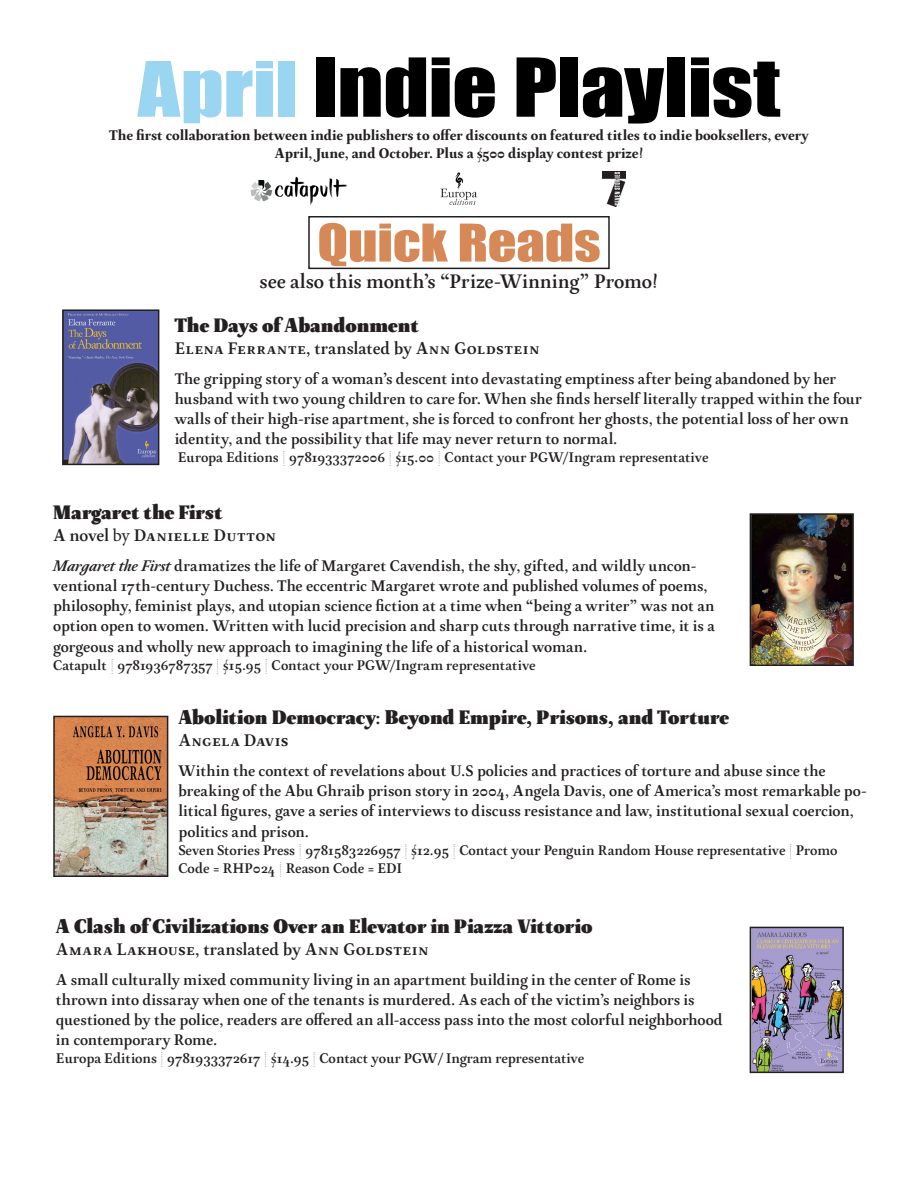
<style>
.page{position:relative;width:918px;height:1188px;background:#fff}
.page>*{position:absolute;margin:0;border:0;box-sizing:border-box;transform-origin:0 0}
.t1{font:75px "Impact";letter-spacing:-.01em;color:#000;scale:1.18 1}
.t2{font:48px "Impact";letter-spacing:-.005em;color:#d68856;scale:1.18 1}
.t3{font:900 21px "Neftali Pro";letter-spacing:-.01em;color:#231f20}
.t4{font:21px "Neftali Pro";color:#231f20}
.t5{font:18px "Neftali Pro";letter-spacing:-.015em;color:#231f20}
.t6{font:16.5px/19.8px "Neftali Pro";letter-spacing:-.005em;color:#231f20}
.t7{font:15px/18px "Neftali Pro";color:#231f20}
.t8{font:700 15px/18px "Neftali Pro";color:#231f20;text-align:center}
.s1{font-size:70.5px;color:#9ad5f1}
.s2{font-family:"Minion Pro"}
.s3{font-style:italic}
.s4{font-weight:400}
</style>
<div class="page">
<div style="left:308px;top:216px;width:302px;height:53px;border:2px solid #231f20"></div>
<img style="left:250px;top:176px;width:97px;height:29px">
<img style="left:440px;top:172px;width:37px;height:33px">
<img style="left:602px;top:171px;width:24px;height:36px">
<img style="left:753px;top:516px;width:98px;height:147px">
<div style="left:750px;top:513px;width:104px;height:153px;border:2px solid #231f20"></div>
<img style="left:65px;top:312px;width:91px;height:150px">
<div style="left:62px;top:309px;width:97px;height:156px;border:2px solid #231f20"></div>
<img style="left:753px;top:930px;width:88px;height:140px">
<div style="left:750px;top:927px;width:94px;height:146px;border:2px solid #231f20"></div>
<img style="left:56px;top:719px;width:109px;height:155px">
<div style="left:53px;top:716px;width:115px;height:161px;border:2px solid #231f20"></div>
<p class="t1" style="left:138px;top:29px;width:546px"><span class="s1">April</span> Indie Playlist</p>
<p class="t8" style="left:109px;top:126px;width:701px">The first collaboration between indie publishers to offer discounts on featured titles to indie booksellers, every<br>April, June, and October. Plus a $500 display contest prize!</p>
<p class="t2" style="left:317px;top:205px;width:242px">Quick Reads</p>
<p class="t4" style="left:260px;top:267px;width:400px">see also this month’s “Prize-Winning” Promo!</p>
<p class="t3" style="left:175px;top:311px;width:246px">The Days of Abandonment</p>
<p class="t5" style="left:175px;top:336px;width:367px">Elena Ferrante, translated by Ann Goldstein</p>
<p class="t6" style="left:175px;top:369px;width:689px">The gripping story of a woman’s descent into devastating emptiness after being abandoned by her husband with two young children to care for. When she finds herself literally trapped within the four walls of their high-rise apartment, she is forced to confront her ghosts, the potential loss of her own identity, and the possibility that life may never return to normal.</p>
<p class="t7" style="left:178px;top:447px;width:532px">Europa Editions | 9781933372006 | $15.00 | Contact your PGW/Ingram representative</p>
<p class="t3" style="left:53px;top:498px;width:171px">Margaret the First</p>
<p class="t5" style="left:53px;top:523px;width:225px">A novel <span class="s2">by</span> Danielle Dutton</p>
<p class="t6" style="left:53px;top:556px;width:663px"><span class="s3">Margaret the First</span> dramatizes the life of Margaret Cavendish, the shy, gifted, and wildly uncon&shy;ventional 17th-century Duchess. The eccentric Margaret wrote and published volumes of poems, philosophy, feminist plays, and utopian science fiction at a time when “being a writer” was not an option open to women. Written with lucid precision and sharp cuts through narrative time, it is a</p>
<p class="t6" style="left:53px;top:637px;width:536px">gorgeous and wholly new approach to imagining the life of a historical woman.</p>
<p class="t7" style="left:53px;top:656px;width:484px">Catapult | 9781936787357 | $15.95 | Contact your PGW/Ingram representative</p>
<p class="t3" style="left:179px;top:703px;width:552px">Abolition Democracy<span class="s4">:</span> Beyond Empire, Prisons, and Torture</p>
<p class="t5" style="left:179px;top:728px;width:112px">Angela Davis</p>
<p class="t6" style="left:179px;top:761px;width:690px">Within the context of revelations about U.S policies and practices of torture and abuse since the breaking of the Abu Ghraib prison story in 2004, Angela Davis, one of America’s most remarkable po&shy;litical figures, gave a series of interviews to discuss resistance and law, institutional sexual coercion,</p>
<p class="t6" style="left:179px;top:822px;width:132px">politics and prison.</p>
<p class="t7" style="left:179px;top:841px;width:661px">Seven Stories Press | 9781583226957 | $12.95 | Contact your Penguin Random House representative | Promo<br>Code = RHP024 | Reason Code = EDI</p>
<p class="t3" style="left:56px;top:912px;width:538px">A Clash of Civilizations Over an Elevator in Piazza Vittorio</p>
<p class="t5" style="left:56px;top:937px;width:375px">Amara Lakhouse, translated by Ann Goldstein</p>
<p class="t6" style="left:56px;top:970px;width:669px">A small culturally mixed community living in an apartment building in the center of Rome is thrown into dissaray when one of the tenants is murdered. As each of the victim’s neighbors is questioned by the police, readers are offered an all-access pass into the most colorful neighborhood in contemporary Rome.</p>
<p class="t7" style="left:56px;top:1048px;width:530px">Europa Editions | 9781933372617 | $14.95 | Contact your PGW/ Ingram representative</p>
</div>
